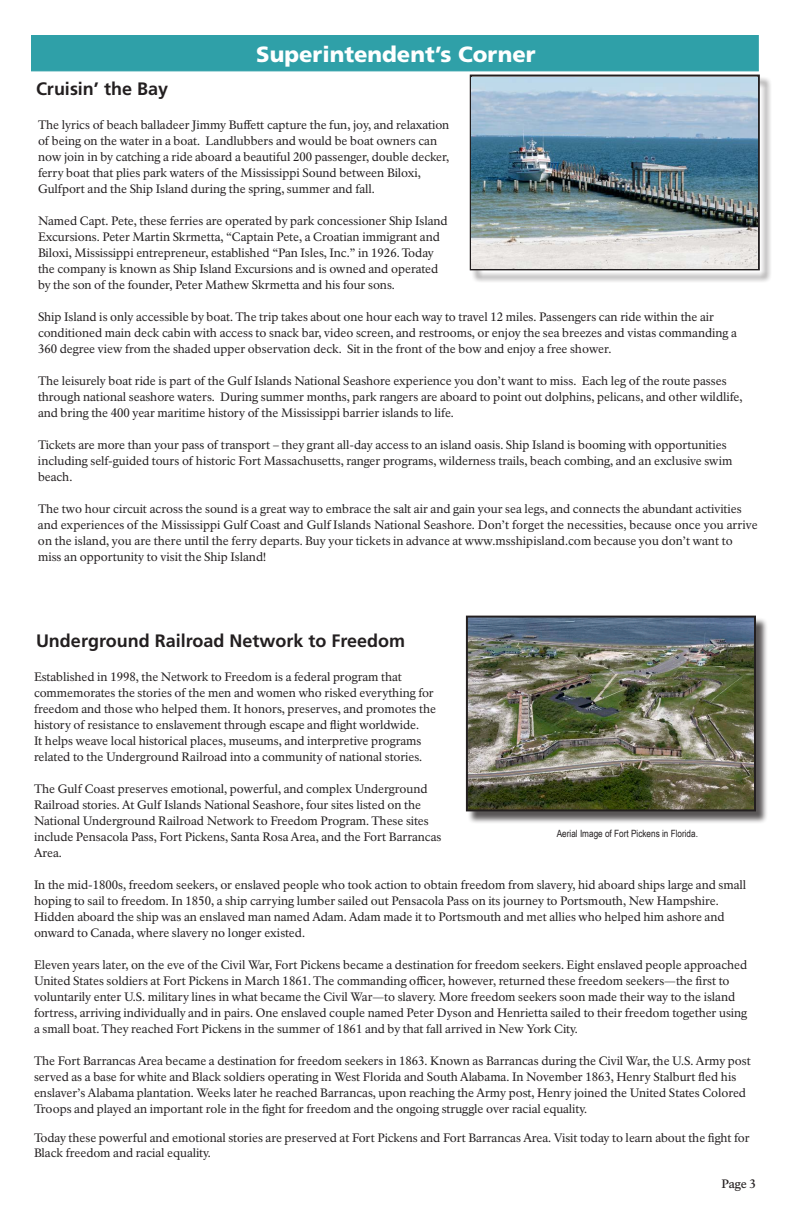
<style>
.page{position:relative;width:792px;height:1224px;background:#fff}
.page>*{position:absolute;margin:0;border:0;box-sizing:border-box;transform-origin:0 0}
.t1{font:900 22px "Frutiger LT Std";color:#fff}
.t2{font:700 18px "Frutiger LT Std";color:#231f20}
.t3{font:12px/16px "NPS Rawlinson OT";color:#231f20}
.t4{font:500 12px "NPS Rawlinson OT";color:#231f20}
.t5{font:10px "Arial Narrow";color:#231f20}
</style>
<div class="page">
<div style="left:471px;top:76px;width:301px;height:207px;background:#231f20;opacity:.75"></div>
<div style="left:470px;top:75px;width:290px;height:195px;border:2px solid #231f20"></div>
<div style="left:467px;top:617px;width:301px;height:207px;background:#231f20;opacity:.75"></div>
<img style="left:469px;top:619px;width:284px;height:189px">
<div style="left:466px;top:616px;width:290px;height:195px;border:2px solid #231f20"></div>
<div style="left:31px;top:35px;width:728px;height:36px;background:#2fa0a8"></div>
<img style="left:472px;top:77px;width:286px;height:191px">
<h3 class="t2" style="left:36px;top:78px;width:134px">Cruisin’ the Bay</h3>
<h2 class="t1" style="left:256px;top:41px;width:281px">Superintendent’s Corner</h2>
<p class="t3" style="left:38px;top:117px;width:413px">The lyrics of beach balladeer Jimmy Buffett capture the fun, joy, and relaxation of being on the water in a boat. Landlubbers and would be boat owners can now join in by catching a ride aboard a beautiful 200 passenger, double decker, ferry boat that plies park waters of the Mississippi Sound between Biloxi, Gulfport and the Ship Island during the spring, summer and fall.</p>
<p class="t3" style="left:38px;top:213px;width:411px">Named Capt. Pete, these ferries are operated by park concessioner Ship Island Excursions. Peter Martin Skrmetta, “Captain Pete, a Croatian immigrant and Biloxi, Mississippi entrepreneur, established “Pan Isles, Inc.” in 1926. Today the company is known as Ship Island Excursions and is owned and operated by the son of the founder, Peter Mathew Skrmetta and his four sons.</p>
<p class="t3" style="left:38px;top:309px;width:701px">Ship Island is only accessible by boat. The trip takes about one hour each way to travel 12 miles. Passengers can ride within the air conditioned main deck cabin with access to snack bar, video screen, and restrooms, or enjoy the sea breezes and vistas commanding a<br>360 degree view from the shaded upper observation deck. Sit in the front of the bow and enjoy a free shower.</p>
<p class="t3" style="left:38px;top:373px;width:706px">The leisurely boat ride is part of the Gulf Islands National Seashore experience you don’t want to miss. Each leg of the route passes through national seashore waters. During summer months, park rangers are aboard to point out dolphins, pelicans, and other wildlife, and bring the 400 year maritime history of the Mississippi barrier islands to life.</p>
<p class="t3" style="left:38px;top:437px;width:696px">Tickets are more than your pass of transport – they grant all-day access to an island oasis. Ship Island is booming with opportunities including self-guided tours of historic Fort Massachusetts, ranger programs, wilderness trails, beach combing, and an exclusive swim beach.</p>
<p class="t3" style="left:38px;top:501px;width:721px">The two hour circuit across the sound is a great way to embrace the salt air and gain your sea legs, and connects the abundant activities and experiences of the Mississippi Gulf Coast and Gulf Islands National Seashore. Don’t forget the necessities, because once you arrive on the island, you are there until the ferry departs. Buy your tickets in advance at www.msshipisland.com because you don’t want to miss an opportunity to visit the Ship Island!</p>
<h3 class="t2" style="left:36px;top:630px;width:371px">Underground Railroad Network to Freedom</h3>
<p class="t3" style="left:34px;top:669px;width:404px">Established in 1998, the Network to Freedom is a federal program that commemorates the stories of the men and women who risked everything for freedom and those who helped them. It honors, preserves, and promotes the history of resistance to enslavement through escape and flight worldwide.<br>It helps weave local historical places, museums, and interpretive programs related to the Underground Railroad into a community of national stories.</p>
<p class="t3" style="left:34px;top:781px;width:409px">The Gulf Coast preserves emotional, powerful, and complex Underground Railroad stories. At Gulf Islands National Seashore, four sites listed on the National Underground Railroad Network to Freedom Program. These sites include Pensacola Pass, Fort Pickens, Santa Rosa Area, and the Fort Barrancas Area.</p>
<p class="t3" style="left:34px;top:877px;width:714px">In the mid-1800s, freedom seekers, or enslaved people who took action to obtain freedom from slavery, hid aboard ships large and small hoping to sail to freedom. In 1850, a ship carrying lumber sailed out Pensacola Pass on its journey to Portsmouth, New Hampshire.<br>Hidden aboard the ship was an enslaved man named Adam. Adam made it to Portsmouth and met allies who helped him ashore and onward to Canada, where slavery no longer existed.</p>
<p class="t3" style="left:34px;top:957px;width:715px">Eleven years later, on the eve of the Civil War, Fort Pickens became a destination for freedom seekers. Eight enslaved people approached United States soldiers at Fort Pickens in March 1861. The commanding officer, however, returned these freedom seekers—the first to voluntarily enter U.S. military lines in what became the Civil War—to slavery. More freedom seekers soon made their way to the island fortress, arriving individually and in pairs. One enslaved couple named Peter Dyson and Henrietta sailed to their freedom together using a small boat. They reached Fort Pickens in the summer of 1861 and by that fall arrived in New York City.</p>
<p class="t3" style="left:34px;top:1053px;width:718px">The Fort Barrancas Area became a destination for freedom seekers in 1863. Known as Barrancas during the Civil War, the U.S. Army post served as a base for white and Black soldiers operating in West Florida and South Alabama. In November 1863, Henry Stalburt fled his enslaver’s Alabama plantation. Weeks later he reached Barrancas, upon reaching the Army post, Henry joined the United States Colored Troops and played an important role in the fight for freedom and the ongoing struggle over racial equality.</p>
<p class="t3" style="left:34px;top:1130px;width:717px;line-height:15px">Today these powerful and emotional stories are preserved at Fort Pickens and Fort Barrancas Area. Visit today to learn about the fight for<br>Black freedom and racial equality.</p>
<p class="t4" style="left:722px;top:1176px;width:36px">Page 3</p>
<p class="t5" style="left:557px;top:826px;width:143px">Aerial Image of Fort Pickens in Florida.</p>
</div>
